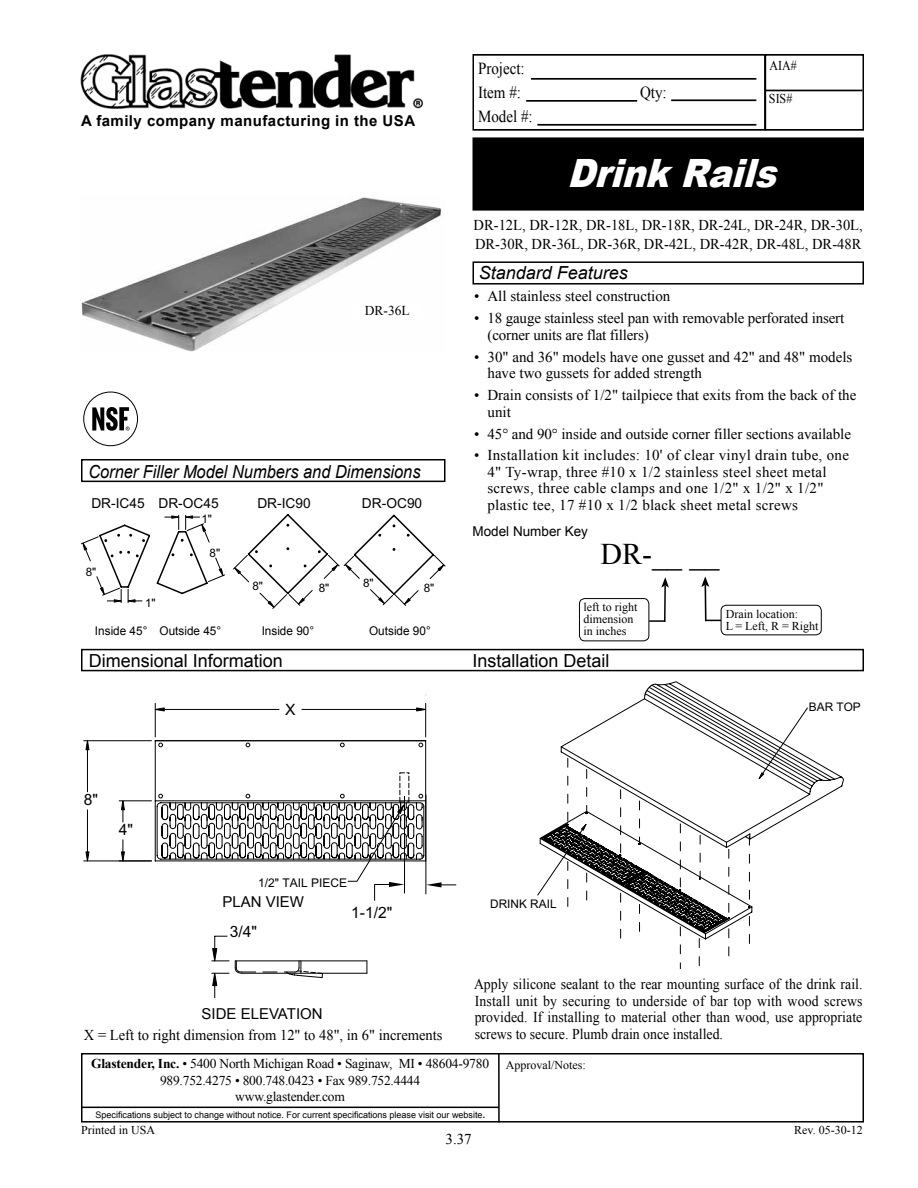
<style>
.page{position:relative;width:918px;height:1188px;background:#fff}
.page>*{position:absolute;margin:0;border:0;box-sizing:border-box;transform-origin:0 0}
.t1{font:italic 900 39px "Arial";color:#fff;scale:.9 1}
.t2{font:30px "Times New Roman";color:#000}
.t3{font:18px "Arial";color:#000}
.t4{font:italic 18px "Arial";color:#000;scale:.91 1}
.t5{font:italic 18px "Arial";color:#000}
.t6{font:16.8px/23.5px "Times New Roman";color:#000;scale:.89 1}
.t7{font:15.6px "Arial";color:#000}
.t8{font:15px/16.5px "Times New Roman";color:#000}
.t9{font:15px/16.5px "Times New Roman";color:#000;text-align:justify;scale:.92 1}
.t10{font:15px/16.5px "Times New Roman";letter-spacing:.02em;color:#000}
.t11{font:700 15px "Arial";letter-spacing:.03em;color:#000}
.t12{font:15px "Arial";color:#000}
.t13{font:13.8px "Arial";color:#000}
.t14{font:13.5px/16.2px "Times New Roman";letter-spacing:-.015em;color:#000;text-align:center}
.t15{font:13.5px "Arial";color:#000}
.t16{font:13.5px "Times New Roman";letter-spacing:-.015em;color:#000;scale:.89 1}
.t17{font:12px/12px "Times New Roman";color:#000}
.t18{font:12px "Arial";color:#000}
.t19{font:11.85px "Arial";color:#000}
.t20{font:11.7px "Arial";color:#000}
.t21{font:9px "Arial";color:#000}
.s1{font-weight:700}
</style>
<div class="page">
<div style="left:473px;top:138px;width:390px;height:72px;background:#000"></div>
<div style="left:472px;top:137px;width:392px;height:74px;border:2px solid #000"></div>
<div style="left:81px;top:1053px;width:783px;height:70px;border:2px solid #000"></div>
<hr style="left:498px;top:1054px;width:2px;height:68px;background:#000">
<hr style="left:81px;top:1107px;width:418px;height:1px;background:#000">
<div style="left:472px;top:54px;width:294px;height:77px;border:2px solid #000"></div>
<hr style="left:531px;top:78px;width:225px;height:2px;background:#000">
<hr style="left:526px;top:100px;width:111px;height:2px;background:#000">
<hr style="left:671px;top:99px;width:85px;height:2px;background:#000">
<hr style="left:537px;top:124px;width:219px;height:2px;background:#000">
<div style="left:765px;top:54px;width:99px;height:77px;border:2px solid #000"></div>
<hr style="left:765px;top:90px;width:97px;height:1px;background:#000">
<img style="left:80px;top:54px;width:343px;height:55px">
<img style="left:81px;top:197px;width:361px;height:155px">
<div style="left:81px;top:459px;width:365px;height:23px;border:2px solid #000"></div>
<svg style="left:83px;top:695px;width:343px;height:166px"></svg>
<svg style="left:86px;top:739px;width:370px;height:162px"></svg>
<hr style="left:243px;top:973px;width:124px;height:1px;background:#000">
<hr style="left:235px;top:961px;width:132px;height:1px;background:#000">
<svg style="left:367px;top:961px;width:1px;height:12px"></svg>
<svg style="left:212px;top:972px;width:17px;height:26px"></svg>
<svg style="left:212px;top:936px;width:17px;height:26px"></svg>
<svg style="left:235px;top:961px;width:88px;height:17px"></svg>
<div style="left:472px;top:261px;width:392px;height:24px;border:2px solid #000"></div>
<div style="left:81px;top:649px;width:783px;height:22px;border:2px solid #000"></div>
<div style="left:352px;top:304px;width:70px;height:15px;background:#fff"></div>
<svg style="left:654px;top:681px;width:190px;height:158px"></svg>
<svg style="left:560px;top:684px;width:192px;height:255px"></svg>
<svg style="left:749px;top:916px;width:1px;height:28px"></svg>
<svg style="left:749px;top:836px;width:1px;height:69px"></svg>
<svg style="left:759px;top:708px;width:49px;height:71px"></svg>
<svg style="left:537px;top:758px;width:204px;height:210px"></svg>
<svg style="left:81px;top:515px;width:144px;height:88px"></svg>
<svg style="left:233px;top:514px;width:212px;height:95px"></svg>
<svg style="left:83px;top:392px;width:55px;height:54px"></svg>
<div style="left:579px;top:598px;width:70px;height:43px;border:1px solid #000;border-radius:5px"></div>
<div style="left:721px;top:605px;width:101px;height:30px;border:1px solid #000;border-radius:5px"></div>
<hr style="left:664px;top:585px;width:2px;height:37px;background:#000">
<svg style="left:661px;top:577px;width:8px;height:11px"></svg>
<svg style="left:649px;top:620px;width:15px;height:2px"></svg>
<svg style="left:701px;top:576px;width:20px;height:47px"></svg>
<p class="t11" style="left:81px;top:110px;width:336px">A family company manufacturing in the USA</p>
<p class="t14" style="left:365px;top:302px;width:46px">DR-36L</p>
<p class="t4" style="left:88px;top:460px;width:367px">Corner Filler Model Numbers and Dimensions</p>
<p class="t13" style="left:91px;top:494px;width:129px">DR-IC45 DR-OC45</p>
<p class="t20" style="left:201px;top:511px;width:12px">1"</p>
<p class="t20" style="left:86px;top:564px;width:12px">8"</p>
<p class="t20" style="left:145px;top:595px;width:12px">1"</p>
<p class="t20" style="left:210px;top:545px;width:12px">8"</p>
<p class="t13" style="left:257px;top:494px;width:55px">DR-IC90</p>
<p class="t13" style="left:362px;top:494px;width:62px">DR-OC90</p>
<p class="t20" style="left:252px;top:579px;width:12px">8"</p>
<p class="t20" style="left:319px;top:580px;width:12px">8"</p>
<p class="t20" style="left:363px;top:576px;width:12px">8"</p>
<p class="t20" style="left:424px;top:580px;width:12px">8"</p>
<p class="t18" style="left:95px;top:622px;width:128px">Inside 45° Outside 45°</p>
<p class="t18" style="left:262px;top:622px;width:54px">Inside 90°</p>
<p class="t18" style="left:369px;top:622px;width:63px">Outside 90°</p>
<p class="t3" style="left:89px;top:649px;width:196px">Dimensional Information</p>
<p class="t7" style="left:84px;top:789px;width:16px">8"</p>
<p class="t7" style="left:119px;top:819px;width:16px">4"</p>
<p class="t7" style="left:285px;top:699px;width:12px">X</p>
<p class="t18" style="left:258px;top:875px;width:90px">1/2" TAIL PIECE</p>
<p class="t12" style="left:222px;top:892px;width:83px">PLAN VIEW</p>
<p class="t7" style="left:230px;top:922px;width:29px">3/4"</p>
<p class="t12" style="left:202px;top:1004px;width:123px">SIDE ELEVATION</p>
<p class="t7" style="left:351px;top:902px;width:43px">1-1/2"</p>
<p class="t6" style="left:478px;top:57px;width:54px">Project:<br>Item #:</p>
<p class="t6" style="left:478px;top:104px;width:63px">Model #:</p>
<p class="t6" style="left:640px;top:80px;width:31px">Qty:</p>
<p class="t16" style="left:770px;top:56px;width:32px">AIA#</p>
<p class="t16" style="left:769px;top:90px;width:28px">SIS#</p>
<h1 class="t1" style="left:567px;top:145px;width:249px">DrinkRails</h1>
<p class="t8" style="left:474px;top:216px;width:391px;line-height:18px">DR-12L, DR-12R, DR-18L, DR-18R, DR-24L, DR-24R, DR-30L,<br>DR-30R, DR-36L, DR-36R, DR-42L, DR-42R, DR-48L, DR-48R</p>
<p class="t5" style="left:479px;top:261px;width:151px">Standard Features</p>
<p class="t8" style="left:474px;top:288px;width:198px">• All stainless steel construction</p>
<p class="t8" style="left:488px;top:310px;width:358px;text-indent:-14px">• 18 gauge stainless steel pan with removable perforated insert (corner units are flat fillers)</p>
<p class="t8" style="left:488px;top:348px;width:366px;text-indent:-14px">• 30" and 36" models have one gusset and 42" and 48" models have two gussets for added strength</p>
<p class="t8" style="left:488px;top:387px;width:370px;text-indent:-14px">• Drain consists of 1/2" tailpiece that exits from the back of the unit</p>
<p class="t8" style="left:474px;top:425px;width:379px">• 45° and 90° inside and outside corner filler sections available</p>
<p class="t10" style="left:488px;top:447px;width:363px;text-indent:-14px">• Installation kit includes: 10' of clear vinyl drain tube, one 4" Ty-wrap, three #10 x 1/2 stainless steel sheet metal screws, three cable clamps and one 1/2" x 1/2" x 1/2" plastic tee, 17 #10 x 1/2 black sheet metal screws</p>
<p class="t15" style="left:472px;top:523px;width:117px">Model Number Key</p>
<h2 class="t2" style="left:600px;top:534px;width:121px">DR-__ __</h2>
<p class="t17" style="left:584px;top:601px;width:56px">left to right dimension in inches</p>
<p class="t17" style="left:726px;top:608px;width:94px">Drain location:<br>L = Left, R = Right</p>
<p class="t3" style="left:472px;top:649px;width:139px">Installation Detail</p>
<p class="t19" style="left:490px;top:896px;width:68px">DRINK RAIL</p>
<p class="t19" style="left:809px;top:699px;width:53px">BAR TOP</p>
<p class="t9" style="left:474px;top:976px;width:424px">Apply silicone sealant to the rear mounting surface of the drink rail.<br>Install unit by securing to underside of bar top with wood screws provided. If installing to material other than wood, use appropriate</p>
<p class="t8" style="left:84px;top:1027px;width:360px">X = Left to right dimension from 12" to 48", in 6" increments</p>
<p class="t9" style="left:475px;top:1025px;width:271px">screws to secure. Plumb drain once installed.</p>
<p class="t14" style="left:91px;top:1056px;width:399px"><span class="s1">Glastender, Inc.</span> • 5400 North Michigan Road • Saginaw, MI • 48604-9780<br>989.752.4275 • 800.748.0423 • Fax 989.752.4444<br>www.glastender.com</p>
<p class="t17" style="left:506px;top:1059px;width:81px">Approval/Notes:</p>
<p class="t21" style="left:96px;top:1108px;width:391px">Specifications subject to change without notice. For current specifications please visit our website<span class="s1">.</span></p>
<p class="t17" style="left:81px;top:1124px;width:76px">Printed in USA</p>
<p class="t8" style="left:446px;top:1131px;width:28px">3.37</p>
<p class="t17" style="left:794px;top:1124px;width:70px">Rev. 05-30-12</p>
</div>
